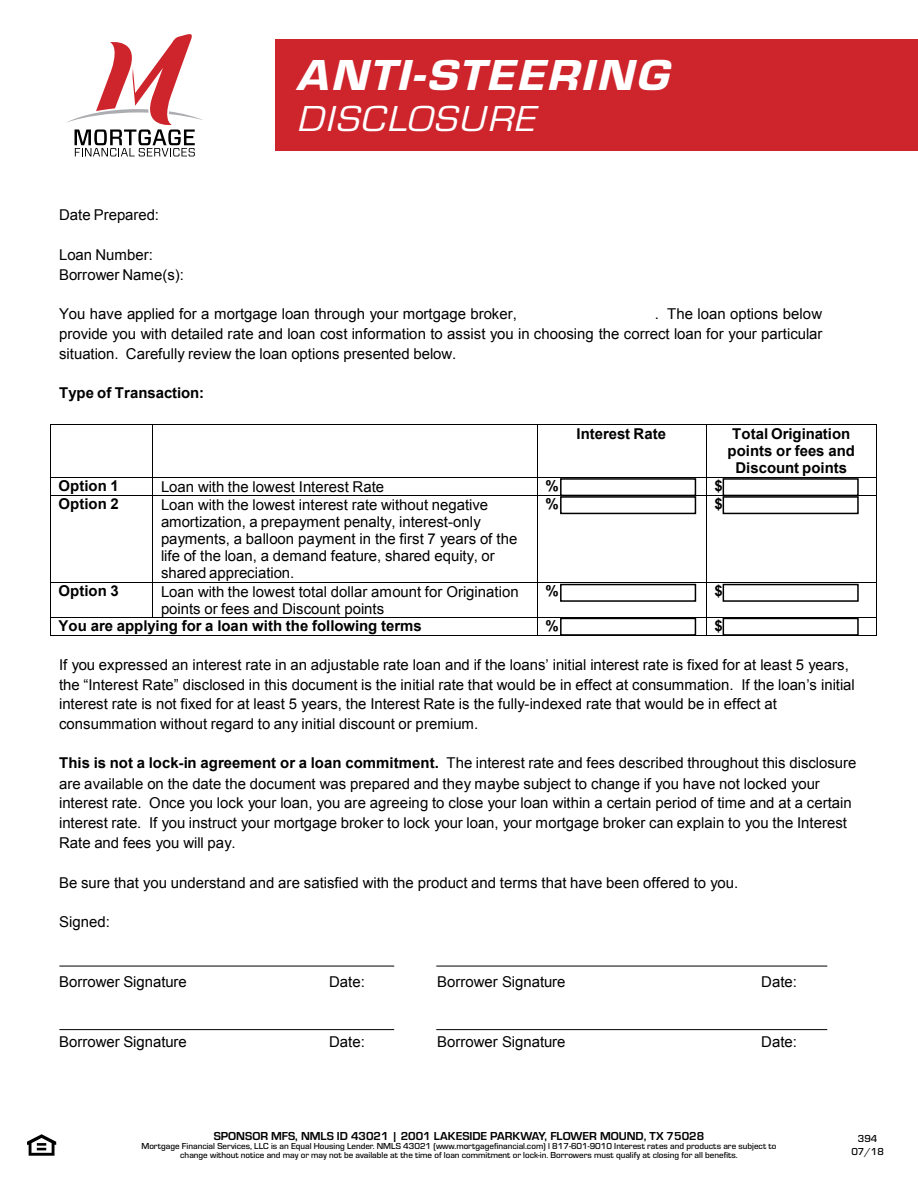
<style>
.page{position:relative;width:918px;height:1188px;background:#fff}
.page>*{position:absolute;margin:0;border:0;box-sizing:border-box;transform-origin:0 0}
.t1{font:45px "Eurostile Hea Ita";letter-spacing:.045em;color:#fff;scale:1.09 1}
.t2{font:italic 37.5px "Eurostile";letter-spacing:.05em;color:#fff;scale:1.09 1}
.t3{font:15px/20px "Arial";color:#000}
.t4{font:700 15px/17.2px "Arial";color:#000;text-align:center}
.t5{font:700 12px "Eurostile";color:#000}
.t6{font:500 10.5px/12.6px "Eurostile";color:#000;text-align:center}
.t7{font:500 9px/9px "Eurostile";color:#000;text-align:center}
.s1{font-style:inherit}
.s2{font-weight:700}
</style>
<div class="page">
<hr style="left:51px;top:424px;width:101px;height:1px;background:#000">
<hr style="left:153px;top:424px;width:384px;height:1px;background:#000">
<hr style="left:538px;top:424px;width:168px;height:1px;background:#000">
<hr style="left:707px;top:424px;width:169px;height:1px;background:#000">
<hr style="left:50px;top:425px;width:1px;height:52px;background:#000">
<hr style="left:152px;top:425px;width:1px;height:52px;background:#000">
<hr style="left:537px;top:425px;width:1px;height:52px;background:#000">
<hr style="left:706px;top:425px;width:1px;height:52px;background:#000">
<hr style="left:876px;top:425px;width:1px;height:52px;background:#000">
<hr style="left:51px;top:477px;width:101px;height:1px;background:#000">
<hr style="left:153px;top:477px;width:384px;height:1px;background:#000">
<hr style="left:538px;top:477px;width:168px;height:1px;background:#000">
<hr style="left:707px;top:477px;width:169px;height:1px;background:#000">
<svg style="left:50px;top:477px;width:1px;height:19px"></svg>
<hr style="left:51px;top:495px;width:101px;height:1px;background:#000">
<svg style="left:152px;top:477px;width:1px;height:19px"></svg>
<hr style="left:153px;top:495px;width:384px;height:1px;background:#000">
<svg style="left:537px;top:477px;width:1px;height:19px"></svg>
<hr style="left:538px;top:495px;width:168px;height:1px;background:#000">
<svg style="left:706px;top:477px;width:1px;height:19px"></svg>
<hr style="left:707px;top:495px;width:169px;height:1px;background:#000">
<svg style="left:876px;top:477px;width:1px;height:19px"></svg>
<hr style="left:50px;top:496px;width:1px;height:86px;background:#000">
<hr style="left:152px;top:496px;width:1px;height:86px;background:#000">
<hr style="left:537px;top:496px;width:1px;height:86px;background:#000">
<hr style="left:706px;top:496px;width:1px;height:86px;background:#000">
<hr style="left:876px;top:496px;width:1px;height:86px;background:#000">
<hr style="left:51px;top:582px;width:101px;height:1px;background:#000">
<hr style="left:153px;top:582px;width:384px;height:1px;background:#000">
<hr style="left:538px;top:582px;width:168px;height:1px;background:#000">
<hr style="left:707px;top:582px;width:169px;height:1px;background:#000">
<hr style="left:50px;top:583px;width:1px;height:34px;background:#000">
<hr style="left:152px;top:583px;width:1px;height:34px;background:#000">
<hr style="left:537px;top:583px;width:1px;height:34px;background:#000">
<hr style="left:706px;top:583px;width:1px;height:34px;background:#000">
<hr style="left:876px;top:583px;width:1px;height:34px;background:#000">
<hr style="left:51px;top:617px;width:101px;height:1px;background:#000">
<hr style="left:153px;top:617px;width:384px;height:1px;background:#000">
<hr style="left:538px;top:617px;width:168px;height:1px;background:#000">
<hr style="left:707px;top:617px;width:169px;height:1px;background:#000">
<svg style="left:50px;top:617px;width:1px;height:19px"></svg>
<hr style="left:51px;top:635px;width:486px;height:1px;background:#000">
<svg style="left:537px;top:617px;width:1px;height:19px"></svg>
<hr style="left:538px;top:635px;width:168px;height:1px;background:#000">
<svg style="left:706px;top:617px;width:1px;height:19px"></svg>
<hr style="left:707px;top:635px;width:169px;height:1px;background:#000">
<svg style="left:876px;top:617px;width:1px;height:19px"></svg>
<div style="left:560px;top:478px;width:136px;height:18px;border:2px solid #000"></div>
<div style="left:723px;top:478px;width:136px;height:18px;border:1px solid #000"></div>
<div style="left:560px;top:496px;width:136px;height:18px;border:2px solid #000"></div>
<div style="left:560px;top:584px;width:136px;height:18px;border:2px solid #000"></div>
<div style="left:560px;top:618px;width:136px;height:18px;border:2px solid #000"></div>
<div style="left:723px;top:496px;width:136px;height:18px;border:1px solid #000"></div>
<div style="left:723px;top:584px;width:136px;height:18px;border:1px solid #000"></div>
<div style="left:723px;top:618px;width:136px;height:18px;border:1px solid #000"></div>
<div style="left:275px;top:40px;width:643px;height:111px;background:#ce242b"></div>
<svg style="left:66px;top:34px;width:137px;height:122px"></svg>
<hr style="left:59px;top:966px;width:335px;height:1px;background:#000">
<hr style="left:436px;top:966px;width:391px;height:1px;background:#000">
<hr style="left:59px;top:1029px;width:335px;height:1px;background:#000">
<hr style="left:436px;top:1029px;width:391px;height:1px;background:#000">
<svg style="left:27px;top:1134px;width:29px;height:22px"></svg>
<h1 class="t1" style="left:299px;top:43px;width:342px">ANTI-STEERING</h1>
<h2 class="t2" style="left:299px;top:93px;width:220px">DISCLOSURE</h2>
<p class="t3" style="left:59px;top:205px;width:102px">Date Prepared:</p>
<p class="t3" style="left:59px;top:245px;width:126px">Loan Number:<br>Borrower Name(s):</p>
<p class="t3" style="left:59px;top:304px;width:765px;text-align:justify">You have applied for a mortgage loan through your mortgage broker, [insert broker name]. The loan options below provide you with detailed rate and loan cost information to assist you in choosing the correct loan for your particular situation. Carefully review the loan options presented below.</p>
<p class="t4" style="left:59px;top:385px;width:147px">Type of Transaction:</p>
<p class="t4" style="left:577px;top:425px;width:91px">Interest Rate</p>
<p class="t4" style="left:728px;top:425px;width:129px">Total Origination points or fees and<br>Discount points</p>
<p class="t4" style="left:59px;top:478px;width:62px">Option 1</p>
<p class="t3" style="left:161px;top:477px;width:225px">Loan with the lowest Interest Rate</p>
<p class="t4" style="left:546px;top:478px;width:15px">%</p>
<p class="t4" style="left:715px;top:478px;width:10px">$</p>
<p class="t4" style="left:59px;top:496px;width:62px">Option 2</p>
<p class="t3" style="left:161px;top:496px;width:358px;line-height:17.1px">Loan with the lowest interest rate without negative amortization, a prepayment penalty, interest-only payments, a balloon payment in the first 7 years of the life of the loan, a demand feature, shared equity, or shared appreciation.</p>
<p class="t4" style="left:546px;top:496px;width:15px">%</p>
<p class="t4" style="left:715px;top:496px;width:10px">$</p>
<p class="t4" style="left:59px;top:583px;width:62px">Option 3</p>
<p class="t3" style="left:161px;top:583px;width:359px;line-height:17.2px">Loan with the lowest total dollar amount for Origination points or fees and Discount points</p>
<p class="t4" style="left:546px;top:583px;width:15px">%</p>
<p class="t4" style="left:715px;top:583px;width:10px">$</p>
<p class="t4" style="left:59px;top:618px;width:365px">You are applying for a loan with the following terms</p>
<p class="t4" style="left:546px;top:618px;width:15px">%</p>
<p class="t4" style="left:715px;top:618px;width:10px">$</p>
<p class="t3" style="left:59px;top:655px;width:797px">If you expressed an interest rate in an adjustable rate loan and if the <span class="s1">loans’</span> initial interest rate is fixed for at least 5 years, the <span class="s1">“Interest Rate”</span> disclosed in this document is the initial rate that would be in effect at consummation. If the <span class="s1">loan’s</span> initial interest rate is not fixed for at least 5 years, the Interest Rate is the fully-indexed rate that would be in effect at consummation without regard to any initial discount or premium.</p>
<p class="t3" style="left:59px;top:753px;width:799px"><span class="s2">This is not a lock-in agreement or a loan commitment.</span> The interest rate and fees described throughout this disclosure are available on the date the document was prepared and they maybe subject to change if you have not locked your interest rate. Once you lock your loan, you are agreeing to close your loan within a certain period of time and at a certain interest rate. If you instruct your mortgage broker to lock your loan, your mortgage broker can explain to you the Interest Rate and fees you will pay.</p>
<p class="t3" style="left:59px;top:873px;width:680px">Be sure that you understand and are satisfied with the product and terms that have been offered to you.</p>
<p class="t3" style="left:59px;top:912px;width:52px">Signed:</p>
<p class="t3" style="left:59px;top:972px;width:129px">Borrower Signature</p>
<p class="t3" style="left:329px;top:972px;width:37px">Date:</p>
<p class="t3" style="left:437px;top:972px;width:130px">Borrower Signature</p>
<p class="t3" style="left:761px;top:972px;width:37px">Date:</p>
<p class="t3" style="left:59px;top:1032px;width:129px">Borrower Signature</p>
<p class="t3" style="left:329px;top:1032px;width:37px">Date:</p>
<p class="t3" style="left:437px;top:1032px;width:130px">Borrower Signature</p>
<p class="t3" style="left:761px;top:1032px;width:37px">Date:</p>
<p class="t5" style="left:214px;top:1127px;width:492px">SPONSOR MFS, NMLS ID 43021 | 2001 LAKESIDE PARKWAY, FLOWER MOUND, TX 75028</p>
<p class="t7" style="left:141px;top:1141px;width:637px">Mortgage Financial Services, LLC is an Equal Housing Lender. NMLS 43021 (www.mortgagefinancial.com) l 817-601-9010 Interest rates and products are subject to change without notice and may or may not be available at the time of loan commitment or lock-in. Borrowers must qualify at closing for all benefits.</p>
<p class="t6" style="left:851px;top:1132px;width:34px">394<br>07/18</p>
</div>
